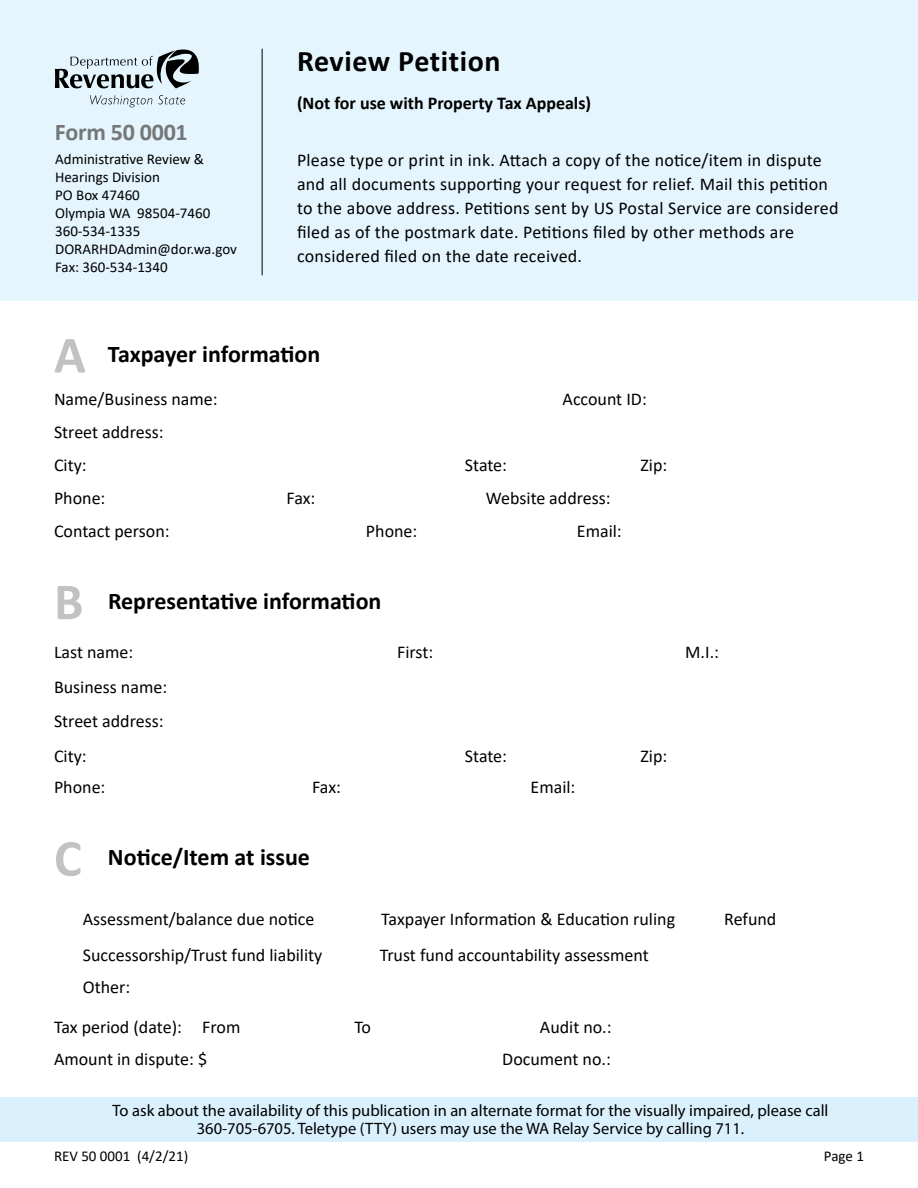
<style>
.page{position:relative;width:918px;height:1188px;background:#fff}
.page>*{position:absolute;margin:0;border:0;box-sizing:border-box;transform-origin:0 0}
.Heading_1__Title_of{font:700 30px "Calibri";letter-spacing:.02em;color:#000}
.Normal__P{font:700 24px "Calibri";color:#000}
.Form_number_at_top{font:700 24px "Calibri";letter-spacing:-.01em;color:#757779}
.Normal__P-2{font:18px/24px "Calibri";color:#000}
.Normal__P-3{font:700 18px "Calibri";color:#000}
.t1{font:16.5px "Myriad Pro";color:#000}
.Normal__P-4{font:15px/18px "Calibri";color:#000}
.s1{font-size:52.5px;color:#c0c2c4}
</style>
<div class="page">
<div style="left:0;top:0;width:918px;height:300px;background:#e4f5fd"></div>
<svg style="left:90px;top:95px;width:62px;height:12px"></svg>
<svg style="left:158px;top:95px;width:27px;height:9px"></svg>
<svg style="left:55px;top:49px;width:144px;height:39px"></svg>
<hr style="left:262px;top:49px;width:1px;height:226px;background:#000">
<div style="left:0;top:1097px;width:918px;height:44px;background:#daf1fd"></div>
<p class="Form_number_at_top" style="left:55px;top:115px;width:134px">Form 50 0001</p>
<p class="Normal__P-4" style="left:55px;top:150px;width:183px">Administrative Review &amp;<br>Hearings Division<br>PO Box 47460<br>Olympia WA 98504-7460<br>360-534-1335<br>DORARHDAdmin@dor.wa.gov<br>Fax: 360-534-1340</p>
<h1 class="Heading_1__Title_of" style="left:297px;top:40px;width:205px">Review Petition</h1>
<p class="Normal__P-3" style="left:297px;top:90px;width:296px">(Not for use with Property Tax Appeals)</p>
<p class="Normal__P-2" style="left:297px;top:147px;width:543px">Please type or print in ink. Attach a copy of the notice/item in dispute and all documents supporting your request for relief. Mail this petition to the above address. Petitions sent by US Postal Service are considered filed as of the postmark date. Petitions filed by other methods are considered filed on the date received.</p>
<p class="Normal__P" style="left:54px;top:337px;width:268px"><span class="s1">A</span> Taxpayer information</p>
<p class="Normal__P-2" style="left:54px;top:386px;width:165px">Name/Business name:</p>
<p class="Normal__P-2" style="left:563px;top:386px;width:86px">Account ID:</p>
<p class="Normal__P-2" style="left:54px;top:415px;width:111px;line-height:33px">Street address:<br>City:</p>
<p class="Normal__P-2" style="left:465px;top:452px;width:44px">State:</p>
<p class="Normal__P-2" style="left:640px;top:452px;width:28px">Zip:</p>
<p class="Normal__P-2" style="left:54px;top:485px;width:53px">Phone:</p>
<p class="Normal__P-2" style="left:287px;top:485px;width:30px">Fax:</p>
<p class="Normal__P-2" style="left:486px;top:485px;width:126px">Website address:</p>
<p class="Normal__P-2" style="left:54px;top:518px;width:117px">Contact person:</p>
<p class="Normal__P-2" style="left:366px;top:518px;width:53px">Phone:</p>
<p class="Normal__P-2" style="left:577px;top:518px;width:46px">Email:</p>
<p class="Normal__P" style="left:54px;top:584px;width:329px"><span class="s1">B</span> Representative information</p>
<p class="Normal__P-2" style="left:54px;top:640px;width:81px">Last name:</p>
<p class="Normal__P-2" style="left:397px;top:640px;width:38px">First:</p>
<p class="Normal__P-2" style="left:685px;top:640px;width:35px">M.I.:</p>
<p class="Normal__P-2" style="left:54px;top:674px;width:115px">Business name:</p>
<p class="Normal__P-2" style="left:54px;top:709px;width:111px">Street address:</p>
<p class="Normal__P-2" style="left:54px;top:743px;width:34px">City:</p>
<p class="Normal__P-2" style="left:465px;top:743px;width:44px">State:</p>
<p class="Normal__P-2" style="left:640px;top:743px;width:28px">Zip:</p>
<p class="Normal__P-2" style="left:54px;top:775px;width:53px">Phone:</p>
<p class="Normal__P-2" style="left:312px;top:775px;width:30px">Fax:</p>
<p class="Normal__P-2" style="left:531px;top:775px;width:46px">Email:</p>
<p class="Normal__P" style="left:54px;top:840px;width:258px"><span class="s1">C</span> Notice/Item at issue</p>
<p class="Normal__P-2" style="left:83px;top:907px;width:233px">Assessment/balance due notice</p>
<p class="Normal__P-2" style="left:381px;top:907px;width:295px">Taxpayer Information &amp; Education ruling</p>
<p class="Normal__P-2" style="left:724px;top:907px;width:54px">Refund</p>
<p class="Normal__P-2" style="left:83px;top:943px;width:241px">Successorship/Trust fund liability</p>
<p class="Normal__P-2" style="left:380px;top:943px;width:271px">Trust fund accountability assessment</p>
<p class="Normal__P-2" style="left:83px;top:974px;width:49px">Other:</p>
<p class="Normal__P-2" style="left:54px;top:1015px;width:188px">Tax period (date): From</p>
<p class="Normal__P-2" style="left:354px;top:1015px;width:18px">To</p>
<p class="Normal__P-2" style="left:540px;top:1015px;width:73px">Audit no.:</p>
<p class="Normal__P-2" style="left:54px;top:1046px;width:155px">Amount in dispute: $</p>
<p class="Normal__P-2" style="left:502px;top:1046px;width:110px">Document no.:</p>
<p class="t1" style="left:113px;top:1100px;width:717px">To ask about the availability of this publication in an alternate format for the visually impaired, please call</p>
<p class="t1" style="left:197px;top:1118px;width:549px">360-705-6705. Teletype (TTY) users may use the WA Relay Service by calling 711.</p>
<p class="Normal__P-4" style="left:54px;top:1146px;width:136px">REV 50 0001 (4/2/21)</p>
<p class="Normal__P-4" style="left:824px;top:1146px;width:42px">Page 1</p>
</div>
